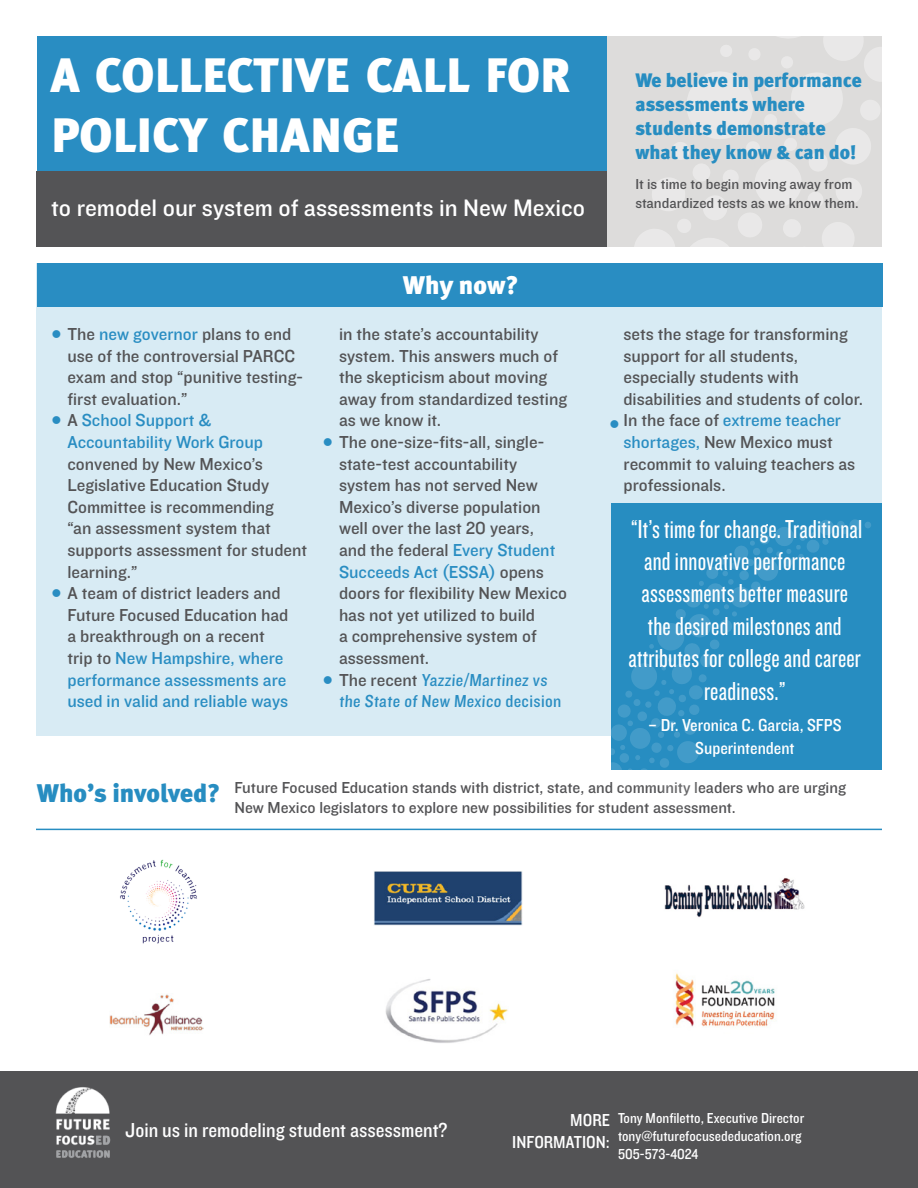
<style>
.page{position:relative;width:918px;height:1188px;background:#fff}
.page>*{position:absolute;margin:0;border:0;box-sizing:border-box;transform-origin:0 0}
.t1{font:900 48.3px/60px "Meta Plus";color:#fff}
.t2{font:27px/32.4px "Knockout HTF28 Junior Featherwt";letter-spacing:.01em;color:#fff;text-align:center}
.t3{font:900 25.5px "Meta Plus";color:#278dc1}
.t4{font:900 25.5px "Meta Plus";color:#fff}
.t5{font:24.75px "Knockout HTF31 Junior Middlewt";color:#fff}
.t6{font:21px "Knockout HTF30 Junior Welterwt";color:#fff}
.t7{font:900 19.5px/24px "Meta Plus";color:#278dc1}
.Paragraph_Style_1{font:18px/21.6px "Knockout HTF31 Junior Middlewt";color:#535355}
.t8{font:18px/22.5px "Knockout HTF30 Junior Welterwt";color:#fff;text-align:center}
.Paragraph_Style_1-2{font:18px/21.6px "Knockout HTF30 Junior Welterwt";letter-spacing:.02em;color:#298dc2}
.Paragraph_Style_1-3{font:16.5px/19.8px "Knockout HTF31 Junior Middlewt";color:#535355}
.t9{font:15px "Knockout HTF30 Junior Welterwt";color:#fff}
.t10{font:15px/19.5px "Knockout HTF31 Junior Middlewt";color:#535355}
.t11{font:13.5px "Wingdings";color:#298dc2}
.s1{color:#298dc2}
.s2{font-family:"Knockout HTF31 Junior Middlewt";color:#535355}
</style>
<div class="page">
<div style="left:37px;top:36px;width:844px;height:210px;background:#298dc2"></div>
<div style="left:37px;top:171px;width:842px;height:75px;background:#545456"></div>
<div style="left:608px;top:36px;width:274px;height:210px;background:#dddcdb"></div>
<svg style="left:614px;top:36px;width:268px;height:211px"></svg>
<div style="left:37px;top:263px;width:845px;height:473px;background:#d8ebf4"></div>
<div style="left:0;top:1071px;width:918px;height:117px;background:#535355"></div>
<img style="left:120px;top:859px;width:77px;height:85px">
<div style="left:612px;top:503px;width:270px;height:267px;background:#278dc1"></div>
<div style="left:864px;top:522px;width:7px;height:7px;background:#429bc9;border-radius:50%"></div>
<svg style="left:611px;top:519px;width:250px;height:251px"></svg>
<img style="left:55px;top:1087px;width:56px;height:71px">
<img style="left:374px;top:871px;width:149px;height:55px">
<img style="left:385px;top:979px;width:123px;height:64px">
<img style="left:664px;top:878px;width:141px;height:40px">
<img style="left:675px;top:973px;width:100px;height:55px">
<img style="left:110px;top:994px;width:93px;height:41px">
<hr style="left:36px;top:829px;width:846px;height:1px;background:#278dc1">
<div style="left:37px;top:263px;width:846px;height:44px;background:#298dc2"></div>
<p class="t1" style="left:51px;top:45px;width:521px">A COLLECTIVE CALL FOR<br>POLICY CHANGE</p>
<p class="t5" style="left:51px;top:195px;width:535px">to remodel our system of assessments in New Mexico</p>
<p class="Paragraph_Style_1" style="left:68px;top:324px;width:237px">The <span class="s1">new governor</span> plans to end use of the controversial PARCC exam and stop “punitive testing&shy;first evaluation.”</p>
<p class="Paragraph_Style_1" style="left:68px;top:410px;width:241px">A <span class="s1">School Support &amp;<br>Accountability Work Group </span>convened by New Mexico’s<br>Legislative Education Study<br>Committee is recommending<br>“an assessment system that supports assessment for student learning.”</p>
<p class="Paragraph_Style_1" style="left:68px;top:583px;width:222px">A team of district leaders and<br>Future Focused Education had a breakthrough on a recent trip to <span class="s1">New Hampshire, where performance assessments are used in valid and reliable ways</span></p>
<p class="t11" style="left:51px;top:326px;width:12px">●</p>
<p class="t11" style="left:51px;top:413px;width:12px">●</p>
<p class="t11" style="left:51px;top:586px;width:12px">●</p>
<p class="t4" style="left:403px;top:270px;width:117px">Why now?</p>
<p class="Paragraph_Style_1" style="left:339px;top:324px;width:230px">in the state’s accountability system. This answers much of the skepticism about moving away from standardized testing as we know it.</p>
<p class="Paragraph_Style_1" style="left:339px;top:432px;width:230px">The one-size-fits-all, single&shy;state-test accountability system has not served New<br>Mexico’s diverse population well over the last 20 years,<br>and the federal <span class="s1">Every Student<br>Succeeds Act (ESSA)</span> opens doors for flexibility New Mexico has not yet utilized to build<br>a comprehensive system of assessment.</p>
<p class="Paragraph_Style_1-2" style="left:339px;top:669px;width:224px"><span class="s2">The recent</span> Yazzie/Martinez vs the State of New Mexico decision</p>
<p class="t11" style="left:323px;top:435px;width:12px">●</p>
<p class="t11" style="left:323px;top:672px;width:12px">●</p>
<p class="t7" style="left:635px;top:68px;width:228px">We believe in performance assessments where students demonstrate what they know &amp; can do!</p>
<p class="t10" style="left:635px;top:175px;width:225px">It is time to begin moving away from standardized tests as we know them.</p>
<p class="Paragraph_Style_1" style="left:624px;top:324px;width:241px">sets the stage for transforming support for all students, especially students with disabilities and students of color.</p>
<p class="Paragraph_Style_1" style="left:624px;top:410px;width:233px">In the face of <span class="s1">extreme teacher shortages,</span> New Mexico must recommit to valuing teachers as professionals.</p>
<p class="t11" style="left:609px;top:416px;width:12px">●</p>
<p class="t2" style="left:628px;top:513px;width:235px">“It’s time for change. Traditional and innovative performance assessments better measure the desired milestones and attributes for college and career readiness.”</p>
<p class="t8" style="left:648px;top:715px;width:195px">– Dr. Veronica C. Garcia, SFPS<br>Superintendent</p>
<p class="t3" style="left:37px;top:779px;width:185px">Who’s involved?</p>
<p class="Paragraph_Style_1-3" style="left:234px;top:778px;width:613px">Future Focused Education stands with district, state, and community leaders who are urging<br>New Mexico legislators to explore new possibilities for student assessment.</p>
<p class="t6" style="left:125px;top:1119px;width:324px">Join us in remodeling student assessment?</p>
<p class="t8" style="left:570px;top:1109px;width:41px">MORE</p>
<p class="t8" style="left:512px;top:1131px;width:99px">INFORMATION:</p>
<p class="t9" style="left:618px;top:1110px;width:188px">Tony Monfiletto, Executive Director</p>
<p class="t9" style="left:618px;top:1128px;width:185px">tony@futurefocusededucation.org</p>
<p class="t9" style="left:618px;top:1146px;width:82px">505-573-4024</p>
</div>
